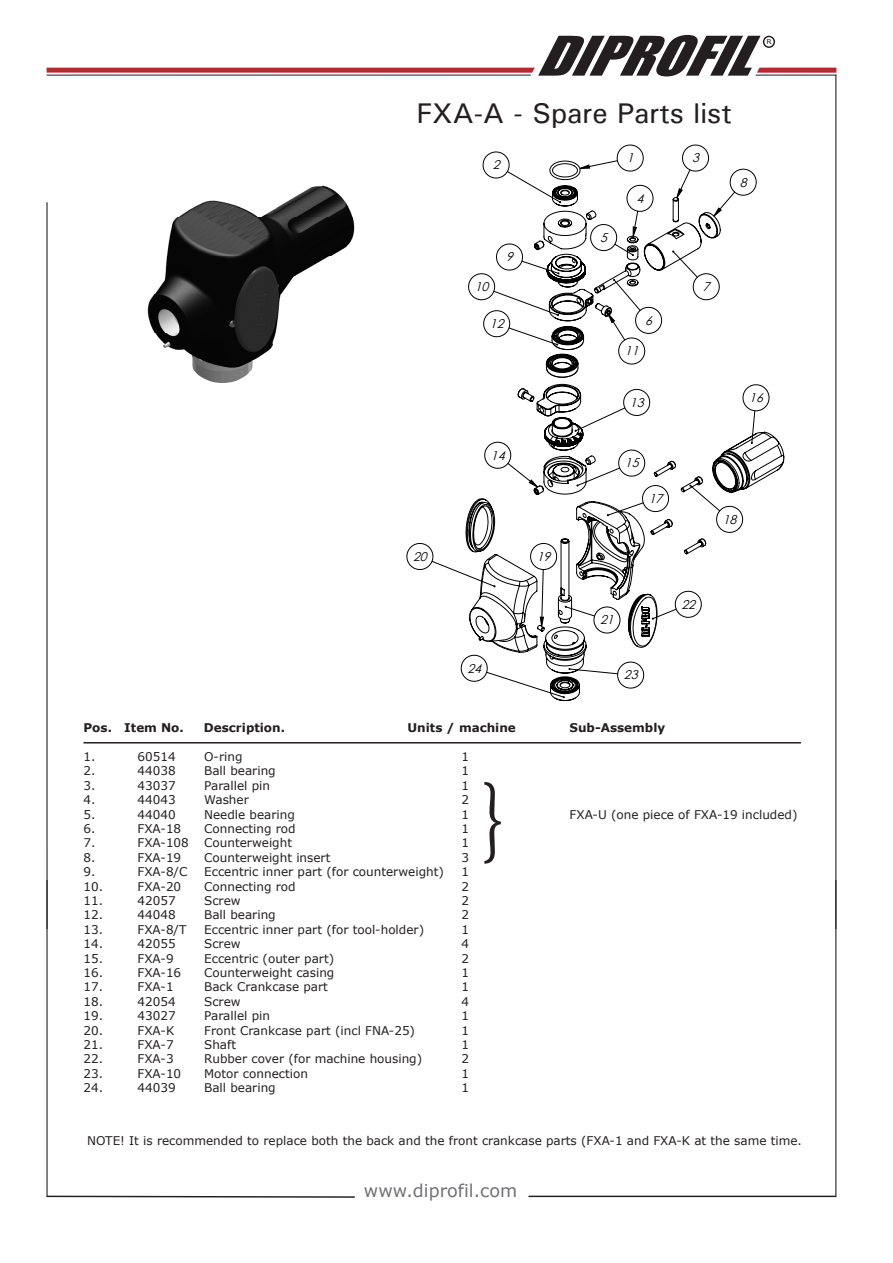
<style>
.page{position:relative;width:893px;height:1263px;background:#fff}
.page>*{position:absolute;margin:0;border:0;box-sizing:border-box;transform-origin:0 0}
.t1{font:93px "Minion Pro";color:#231f20;scale:.77 1}
.t2{font:italic 50.4px "Impact";color:#231f20;scale:1.21 1}
.t3{font:500 28.5px "Univers";color:#231f20}
.t4{font:17.55px "Verdana";color:#6f7073}
.t5{font:italic 12.3px "Century Gothic";color:#000}
.t6{font:12px "Verdana";color:#231f20}
.t7{font:700 12px "Verdana";color:#231f20}
.t8{font:6.6px "Verdana";color:#231f20;scale:1.16 1}
</style>
<div class="page">
<svg style="left:755px;top:68px;width:81px;height:8px"></svg>
<svg style="left:47px;top:68px;width:488px;height:8px;background:#bc666a"></svg>
<div style="left:763px;top:36px;width:12px;height:12px;border:1px solid #231f20;border-radius:50%"></div>
<hr style="left:46px;top:202px;width:2px;height:726px;background:#231f20">
<hr style="left:835px;top:75px;width:1px;height:853px;background:#231f20">
<hr style="left:46px;top:880px;width:2px;height:317px;background:#231f20">
<hr style="left:835px;top:880px;width:1px;height:316px;background:#231f20">
<hr style="left:528px;top:1195px;width:308px;height:2px;background:#231f20">
<svg style="left:46px;top:1195px;width:309px;height:3px"></svg>
<hr style="left:84px;top:742px;width:717px;height:1px;background:#231f20">
<svg style="left:465px;top:160px;width:319px;height:541px"></svg>
<svg style="left:466px;top:190px;width:316px;height:498px"></svg>
<img style="left:147px;top:185px;width:208px;height:198px">
<h2 class="t2" style="left:536px;top:17px;width:209px">DIPROFIL</h2>
<p class="t8" style="left:766px;top:37px;width:6px">R</p>
<h2 class="t2" style="left:536px;top:52px;width:209px">DIPROFIL</h2>
<h3 class="t3" style="left:416px;top:95px;width:317px">FXA-A - Spare Parts list</h3>
<p class="t5" style="left:493px;top:156px;width:13px">2</p>
<p class="t5" style="left:475px;top:278px;width:20px">10</p>
<p class="t5" style="left:506px;top:248px;width:13px">9</p>
<p class="t5" style="left:490px;top:315px;width:20px">12</p>
<p class="t5" style="left:413px;top:548px;width:20px">20</p>
<p class="t5" style="left:491px;top:447px;width:20px">14</p>
<p class="t5" style="left:537px;top:548px;width:20px">19</p>
<p class="t5" style="left:467px;top:659px;width:20px">24</p>
<p class="t5" style="left:600px;top:229px;width:13px">5</p>
<p class="t5" style="left:627px;top:149px;width:13px">1</p>
<p class="t5" style="left:637px;top:190px;width:13px">4</p>
<p class="t5" style="left:645px;top:312px;width:13px">6</p>
<p class="t5" style="left:625px;top:342px;width:20px">11</p>
<p class="t5" style="left:630px;top:394px;width:20px">13</p>
<p class="t5" style="left:625px;top:454px;width:20px">15</p>
<p class="t5" style="left:649px;top:490px;width:20px">17</p>
<p class="t5" style="left:692px;top:149px;width:13px">3</p>
<p class="t5" style="left:740px;top:173px;width:13px">8</p>
<p class="t5" style="left:703px;top:278px;width:13px">7</p>
<p class="t5" style="left:749px;top:389px;width:20px">16</p>
<p class="t5" style="left:723px;top:511px;width:20px">18</p>
<p class="t5" style="left:600px;top:611px;width:20px">21</p>
<p class="t5" style="left:624px;top:666px;width:20px">23</p>
<p class="t5" style="left:681px;top:596px;width:20px">22</p>
<p class="t7" style="left:84px;top:719px;width:102px">Pos. Item No.</p>
<p class="t7" style="left:204px;top:719px;width:83px">Description.</p>
<p class="t7" style="left:408px;top:719px;width:110px">Units / machine</p>
<p class="t7" style="left:570px;top:719px;width:97px">Sub-Assembly</p>
<p class="t6" style="left:84px;top:748px;width:13px">1.</p>
<p class="t6" style="left:138px;top:748px;width:40px">60514</p>
<p class="t6" style="left:204px;top:748px;width:40px">O-ring</p>
<p class="t6" style="left:462px;top:748px;width:9px">1</p>
<p class="t6" style="left:84px;top:763px;width:13px">2.</p>
<p class="t6" style="left:138px;top:763px;width:40px">44038</p>
<p class="t6" style="left:204px;top:763px;width:73px">Ball bearing</p>
<p class="t6" style="left:462px;top:763px;width:9px">1</p>
<p class="t6" style="left:84px;top:777px;width:13px">3.</p>
<p class="t6" style="left:138px;top:777px;width:40px">43037</p>
<p class="t6" style="left:204px;top:777px;width:67px">Parallel pin</p>
<p class="t6" style="left:462px;top:777px;width:9px">1</p>
<p class="t6" style="left:84px;top:791px;width:13px">4.</p>
<p class="t6" style="left:138px;top:791px;width:40px">44043</p>
<p class="t6" style="left:204px;top:791px;width:46px">Washer</p>
<p class="t6" style="left:462px;top:791px;width:9px">2</p>
<p class="t6" style="left:84px;top:806px;width:13px">5.</p>
<p class="t6" style="left:138px;top:806px;width:40px">44040</p>
<p class="t6" style="left:204px;top:806px;width:92px">Needle bearing</p>
<p class="t6" style="left:462px;top:806px;width:9px">1</p>
<p class="t6" style="left:570px;top:806px;width:229px">FXA-U (one piece of FXA-19 included)</p>
<p class="t6" style="left:84px;top:820px;width:13px">6.</p>
<p class="t6" style="left:138px;top:820px;width:45px">FXA-18</p>
<p class="t6" style="left:204px;top:820px;width:93px">Connecting rod</p>
<p class="t6" style="left:462px;top:820px;width:9px">1</p>
<p class="t6" style="left:84px;top:835px;width:13px">7.</p>
<p class="t6" style="left:138px;top:835px;width:53px">FXA-108</p>
<p class="t6" style="left:204px;top:835px;width:89px">Counterweight</p>
<p class="t6" style="left:462px;top:835px;width:9px">1</p>
<p class="t6" style="left:84px;top:849px;width:13px">8.</p>
<p class="t6" style="left:138px;top:849px;width:45px">FXA-19</p>
<p class="t6" style="left:204px;top:849px;width:128px">Counterweight insert</p>
<p class="t6" style="left:462px;top:849px;width:9px">3</p>
<p class="t6" style="left:84px;top:863px;width:13px">9.</p>
<p class="t6" style="left:138px;top:863px;width:51px">FXA-8/C</p>
<p class="t6" style="left:204px;top:863px;width:241px">Eccentric inner part (for counterweight)</p>
<p class="t6" style="left:462px;top:863px;width:9px">1</p>
<p class="t6" style="left:84px;top:878px;width:21px">10.</p>
<p class="t6" style="left:138px;top:878px;width:45px">FXA-20</p>
<p class="t6" style="left:204px;top:878px;width:93px">Connecting rod</p>
<p class="t6" style="left:462px;top:878px;width:9px">2</p>
<p class="t6" style="left:84px;top:892px;width:21px">11.</p>
<p class="t6" style="left:138px;top:892px;width:40px">42057</p>
<p class="t6" style="left:204px;top:892px;width:38px">Screw</p>
<p class="t6" style="left:462px;top:892px;width:9px">2</p>
<p class="t6" style="left:84px;top:907px;width:21px">12.</p>
<p class="t6" style="left:138px;top:907px;width:40px">44048</p>
<p class="t6" style="left:204px;top:907px;width:73px">Ball bearing</p>
<p class="t6" style="left:462px;top:907px;width:9px">2</p>
<p class="t6" style="left:84px;top:921px;width:21px">13.</p>
<p class="t6" style="left:138px;top:921px;width:50px">FXA-8/T</p>
<p class="t6" style="left:204px;top:921px;width:221px">Eccentric inner part (for tool-holder)</p>
<p class="t6" style="left:462px;top:921px;width:9px">1</p>
<p class="t6" style="left:84px;top:935px;width:21px">14.</p>
<p class="t6" style="left:138px;top:935px;width:40px">42055</p>
<p class="t6" style="left:204px;top:935px;width:38px">Screw</p>
<p class="t6" style="left:462px;top:935px;width:9px">4</p>
<p class="t6" style="left:84px;top:950px;width:21px">15.</p>
<p class="t6" style="left:138px;top:950px;width:38px">FXA-9</p>
<p class="t6" style="left:204px;top:950px;width:131px">Eccentric (outer part)</p>
<p class="t6" style="left:462px;top:950px;width:9px">2</p>
<p class="t6" style="left:84px;top:964px;width:21px">16.</p>
<p class="t6" style="left:138px;top:964px;width:45px">FXA-16</p>
<p class="t6" style="left:204px;top:964px;width:132px">Counterweight casing</p>
<p class="t6" style="left:462px;top:964px;width:9px">1</p>
<p class="t6" style="left:84px;top:979px;width:21px">17.</p>
<p class="t6" style="left:138px;top:979px;width:38px">FXA-1</p>
<p class="t6" style="left:204px;top:979px;width:125px">Back Crankcase part</p>
<p class="t6" style="left:462px;top:979px;width:9px">1</p>
<p class="t6" style="left:84px;top:993px;width:21px">18.</p>
<p class="t6" style="left:138px;top:993px;width:40px">42054</p>
<p class="t6" style="left:204px;top:993px;width:38px">Screw</p>
<p class="t6" style="left:462px;top:993px;width:9px">4</p>
<p class="t6" style="left:84px;top:1007px;width:21px">19.</p>
<p class="t6" style="left:138px;top:1007px;width:40px">43027</p>
<p class="t6" style="left:204px;top:1007px;width:67px">Parallel pin</p>
<p class="t6" style="left:462px;top:1007px;width:9px">1</p>
<p class="t6" style="left:84px;top:1022px;width:21px">20.</p>
<p class="t6" style="left:138px;top:1022px;width:38px">FXA-K</p>
<p class="t6" style="left:204px;top:1022px;width:212px">Front Crankcase part (incl FNA-25)</p>
<p class="t6" style="left:462px;top:1022px;width:9px">1</p>
<p class="t6" style="left:84px;top:1036px;width:21px">21.</p>
<p class="t6" style="left:138px;top:1036px;width:38px">FXA-7</p>
<p class="t6" style="left:204px;top:1036px;width:33px">Shaft</p>
<p class="t6" style="left:462px;top:1036px;width:9px">1</p>
<p class="t6" style="left:84px;top:1051px;width:21px">22.</p>
<p class="t6" style="left:138px;top:1051px;width:38px">FXA-3</p>
<p class="t6" style="left:204px;top:1051px;width:220px">Rubber cover (for machine housing)</p>
<p class="t6" style="left:462px;top:1051px;width:9px">2</p>
<p class="t6" style="left:84px;top:1065px;width:21px">23.</p>
<p class="t6" style="left:138px;top:1065px;width:45px">FXA-10</p>
<p class="t6" style="left:204px;top:1065px;width:105px">Motor connection</p>
<p class="t6" style="left:462px;top:1065px;width:9px">1</p>
<p class="t6" style="left:84px;top:1079px;width:21px">24.</p>
<p class="t6" style="left:138px;top:1079px;width:40px">44039</p>
<p class="t6" style="left:204px;top:1079px;width:73px">Ball bearing</p>
<p class="t6" style="left:462px;top:1079px;width:9px">1</p>
<h1 class="t1" style="left:480px;top:756px;width:34px">}</h1>
<p class="t6" style="left:87px;top:1132px;width:716px">NOTE! It is recommended to replace both the back and the front crankcase parts (FXA-1 and FXA-K at the same time.</p>
<h3 class="t4" style="left:364px;top:1179px;width:155px">www.diprofil.com</h3>
</div>
